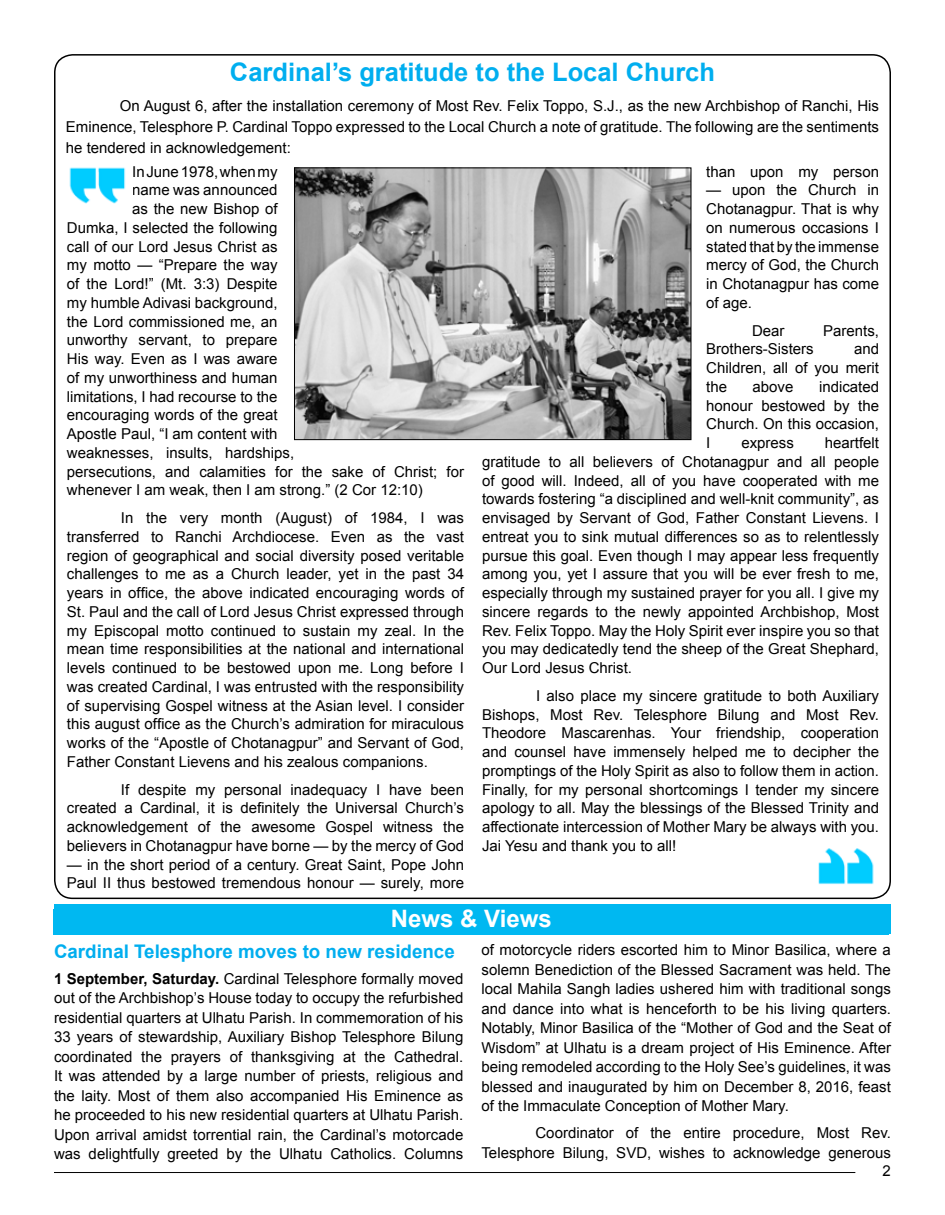
<style>
.page{position:relative;width:945px;height:1215px;background:#fff}
.page>*{position:absolute;margin:0;border:0;box-sizing:border-box;transform-origin:0 0}
.t1{font:700 25.5px "Arial";color:#00aeef}
.t2{font:700 24px "Arial";color:#fff}
.t3{font:700 18.75px "Arial";color:#00aeef}
.t4{font:15px/18.8px "Arial";color:#000;text-align:justify}
.s1{font-weight:700}
</style>
<div class="page">
<div style="left:54px;top:904px;width:837px;height:30px;background:#00b8f1"></div>
<div style="left:54px;top:910px;width:835px;height:25px;background:#00b8f1"></div>
<img style="left:69px;top:167px;width:57px;height:37px">
<img style="left:818px;top:848px;width:56px;height:37px">
<img style="left:296px;top:170px;width:393px;height:268px">
<div style="left:294px;top:168px;width:397px;height:272px;border:1px solid #000"></div>
<hr style="left:54px;top:1172px;width:801px;height:1px;background:#000">
<h1 class="t1" style="left:230px;top:55px;width:487px">Cardinal’s gratitude to the Local Church</h1>
<p class="t4" style="left:66px;top:95px;width:815px;line-height:21px;text-indent:54px">On August 6, after the installation ceremony of Most Rev. Felix Toppo, S.J., as the new Archbishop of Ranchi, His Eminence, Telesphore P. Cardinal Toppo expressed to the Local Church a note of gratitude. The following are the sentiments he tendered in acknowledgement:</p>
<p class="t4" style="left:132px;top:162px;width:147px">In June 1978, when my</p>
<p class="t4" style="left:132px;top:181px;width:147px">name was announced</p>
<p class="t4" style="left:132px;top:200px;width:147px">as the new Bishop of</p>
<p class="t4" style="left:67px;top:218px;width:212px">Dumka, I selected the following</p>
<p class="t4" style="left:67px;top:237px;width:212px">call of our Lord Jesus Christ as</p>
<p class="t4" style="left:67px;top:256px;width:212px">my motto — “Prepare the way</p>
<p class="t4" style="left:67px;top:275px;width:212px">of the Lord!” (Mt. 3:3) Despite</p>
<p class="t4" style="left:67px;top:293px;width:212px">my humble Adivasi background,</p>
<p class="t4" style="left:67px;top:312px;width:212px">the Lord commissioned me, an</p>
<p class="t4" style="left:67px;top:331px;width:212px">unworthy servant, to prepare</p>
<p class="t4" style="left:67px;top:350px;width:212px">His way. Even as I was aware</p>
<p class="t4" style="left:67px;top:368px;width:212px">of my unworthiness and human</p>
<p class="t4" style="left:67px;top:387px;width:212px">limitations, I had recourse to the</p>
<p class="t4" style="left:67px;top:406px;width:212px">encouraging words of the great</p>
<p class="t4" style="left:67px;top:425px;width:212px">Apostle Paul, “I am content with</p>
<p class="t4" style="left:67px;top:443px;width:229px">weaknesses, insults, hardships,</p>
<p class="t4" style="left:67px;top:462px;width:399px">persecutions, and calamities for the sake of Christ; for</p>
<p class="t4" style="left:67px;top:481px;width:357px">whenever I am weak, then I am strong.” (2 Cor 12:10)</p>
<p class="t4" style="left:67px;top:509px;width:399px;text-indent:54px">In the very month (August) of 1984, I was transferred to Ranchi Archdiocese. Even as the vast region of geographical and social diversity posed veritable challenges to me as a Church leader, yet in the past 34 years in office, the above indicated encouraging words of St. Paul and the call of Lord Jesus Christ expressed through my Episcopal motto continued to sustain my zeal. In the mean time responsibilities at the national and international levels continued to be bestowed upon me. Long before I was created Cardinal, I was entrusted with the responsibility of supervising Gospel witness at the Asian level. I consider this august office as the Church’s admiration for miraculous works of the “Apostle of Chotanagpur” and Servant of God, Father Constant Lievens and his zealous companions.</p>
<p class="t4" style="left:67px;top:780px;width:399px;text-indent:54px">If despite my personal inadequacy I have been created a Cardinal, it is definitely the Universal Church’s acknowledgement of the awesome Gospel witness the believers in Chotanagpur have borne — by the mercy of God</p>
<p class="t4" style="left:67px;top:855px;width:399px">— in the short period of a century. Great Saint, Pope John<br>Paul II thus bestowed tremendous honour — surely, more</p>
<p class="t4" style="left:706px;top:162px;width:174px">than upon my person</p>
<p class="t4" style="left:706px;top:181px;width:174px">— upon the Church in Chotanagpur. That is why on numerous occasions I stated that by the immense mercy of God, the Church in Chotanagpur has come of age.</p>
<p class="t4" style="left:752px;top:321px;width:34px">Dear</p>
<p class="t4" style="left:823px;top:321px;width:57px">Parents,</p>
<p class="t4" style="left:706px;top:340px;width:109px">Brothers-Sisters</p>
<p class="t4" style="left:706px;top:340px;width:174px;text-indent:148px">and Children, all of you merit the</p>
<p class="t4" style="left:706px;top:377px;width:174px;text-indent:113px">indicated honour bestowed by the Church. On this occasion, I</p>
<p class="t4" style="left:753px;top:377px;width:42px">above</p>
<p class="t4" style="left:482px;top:434px;width:399px;text-indent:343px">heartfelt gratitude to all believers of Chotanagpur and all people of good will. Indeed, all of you have cooperated with me towards fostering “a disciplined and well-knit community”, as envisaged by Servant of God, Father Constant Lievens. I entreat you to sink mutual differences so as to relentlessly pursue this goal. Even though I may appear less frequently among you, yet I assure that you will be ever fresh to me, especially through my sustained prayer for you all. I give my sincere regards to the newly appointed Archbishop, Most Rev. Felix Toppo. May the Holy Spirit ever inspire you so that you may dedicatedly tend the sheep of the Great Shephard, Our Lord Jesus Christ.</p>
<p class="t4" style="left:482px;top:686px;width:399px;text-indent:54px">I also place my sincere gratitude to both Auxiliary Bishops, Most Rev. Telesphore Bilung and Most Rev.<br>Theodore Mascarenhas. Your friendship, cooperation and counsel have immensely helped me to decipher the promptings of the Holy Spirit as also to follow them in action.<br>Finally, for my personal shortcomings I tender my sincere apology to all. May the blessings of the Blessed Trinity and affectionate intercession of Mother Mary be always with you.<br>Jai Yesu and thank you to all!</p>
<p class="t4" style="left:741px;top:434px;width:54px">express</p>
<h2 class="t2" style="left:391px;top:903px;width:162px">News &amp; Views</h2>
<p class="t3" style="left:54px;top:939px;width:402px">Cardinal Telesphore moves to new residence</p>
<p class="t4" style="left:54px;top:969px;width:411px;line-height:19.5px"><span class="s1">1 September, Saturday.</span> Cardinal Telesphore formally moved out of the Archbishop’s House today to occupy the refurbished residential quarters at Ulhatu Parish. In commemoration of his 33 years of stewardship, Auxiliary Bishop Telesphore Bilung coordinated the prayers of thanksgiving at the Cathedral.<br>It was attended by a large number of priests, religious and the laity. Most of them also accompanied His Eminence as he proceeded to his new residential quarters at Ulhatu Parish.<br>Upon arrival amidst torrential rain, the Cardinal’s motorcade was delightfully greeted by the Ulhatu Catholics. Columns</p>
<p class="t4" style="left:482px;top:941px;width:411px;line-height:19.5px">of motorcycle riders escorted him to Minor Basilica, where a solemn Benediction of the Blessed Sacrament was held. The local Mahila Sangh ladies ushered him with traditional songs and dance into what is henceforth to be his living quarters.<br>Notably, Minor Basilica of the “Mother of God and the Seat of Wisdom” at Ulhatu is a dream project of His Eminence. After being remodeled according to the Holy See’s guidelines, it was blessed and inaugurated by him on December 8, 2016, feast of the Immaculate Conception of Mother Mary.</p>
<p class="t4" style="left:481px;top:1124px;width:411px;text-align:right">Coordinator of the entire procedure, Most Rev.<br>Telesphore Bilung, SVD, wishes to acknowledge generous<br>2</p>
</div>
